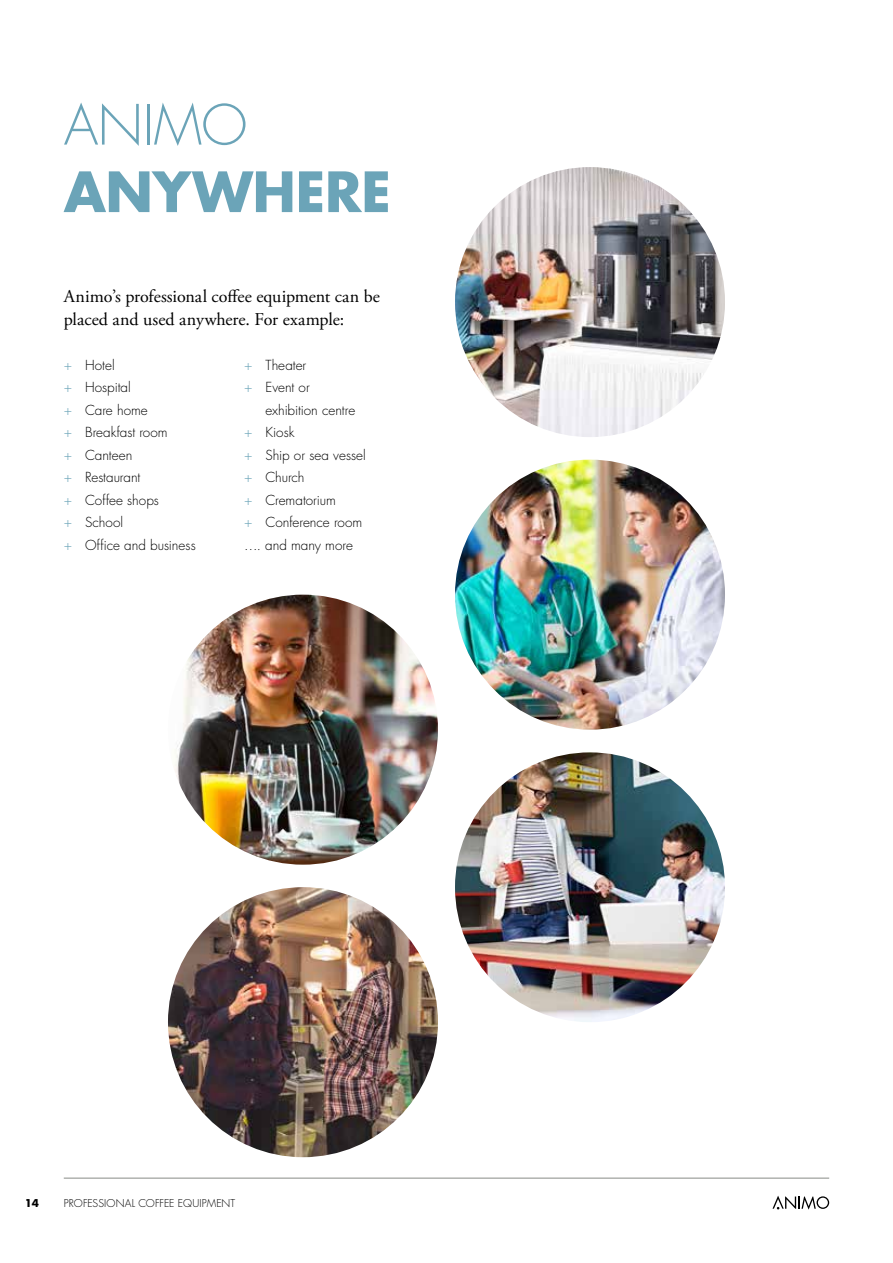
<style>
.page{position:relative;width:893px;height:1263px;background:#fff}
.page>*{position:absolute;margin:0;border:0;box-sizing:border-box;transform-origin:0 0}
.t1{font:700 54px "Futura Std";letter-spacing:-.005em;color:#6ba4b8}
.t2{font:300 54px "Futura Std";letter-spacing:-.01em;color:#6ba4b8}
.t3{font:18px/22.5px "Adobe Garamond Pro";color:#000}
.t4{font:300 13.5px/22.5px "Futura Std";color:#000}
.t5{font:300 10.5px "Futura Std";letter-spacing:.01em;color:#000}
.t6{font:700 10.5px "Futura Std";color:#000}
.s1{color:#6ba4b8}
</style>
<div class="page">
<svg style="left:772px;top:1195px;width:57px;height:14px"></svg>
<hr style="left:64px;top:1178px;width:765px;height:1px;background:#888c86">
<img style="left:455px;top:752px;width:270px;height:270px;border-radius:135px">
<img style="left:455px;top:167px;width:270px;height:270px;border-radius:135px">
<img style="left:168px;top:887px;width:270px;height:270px;border-radius:135px">
<img style="left:168px;top:595px;width:270px;height:270px;border-radius:135px">
<img style="left:455px;top:460px;width:270px;height:270px;border-radius:135px">
<h1 class="t2" style="left:64px;top:92px;width:185px">ANIMO</h1>
<h1 class="t1" style="left:64px;top:156px;width:329px">ANYWHERE</h1>
<h2 class="t3" style="left:64px;top:286px;width:318px">Animo’s professional coffee equipment can be placed and used anywhere. For example:</h2>
<p class="t4" style="left:64px;top:354px;width:133px"><span class="s1">+</span> Hotel<br><span class="s1">+</span> Hospital<br><span class="s1">+</span> Care home<br><span class="s1">+</span> Breakfast room<br><span class="s1">+</span> Canteen<br><span class="s1">+</span> Restaurant<br><span class="s1">+</span> Coffee shops<br><span class="s1">+</span> School<br><span class="s1">+</span> Office and business</p>
<p class="t4" style="left:244px;top:354px;width:64px"><span class="s1">+</span> Theater</p>
<p class="t4" style="left:244px;top:376px;width:67px"><span class="s1">+</span> Event or</p>
<p class="t4" style="left:266px;top:399px;width:91px">exhibition centre</p>
<p class="t4" style="left:244px;top:421px;width:52px"><span class="s1">+</span> Kiosk</p>
<p class="t4" style="left:244px;top:444px;width:123px"><span class="s1">+</span> Ship or sea vessel</p>
<p class="t4" style="left:244px;top:466px;width:62px"><span class="s1">+</span> Church</p>
<p class="t4" style="left:244px;top:489px;width:93px"><span class="s1">+</span> Crematorium</p>
<p class="t4" style="left:244px;top:511px;width:119px"><span class="s1">+</span> Conference room</p>
<p class="t4" style="left:244px;top:534px;width:110px">…. and many more</p>
<p class="t6" style="left:25px;top:1196px;width:16px">14</p>
<p class="t5" style="left:64px;top:1197px;width:173px">PROFESSIONAL COFFEE EQUIPMENT</p>
</div>
